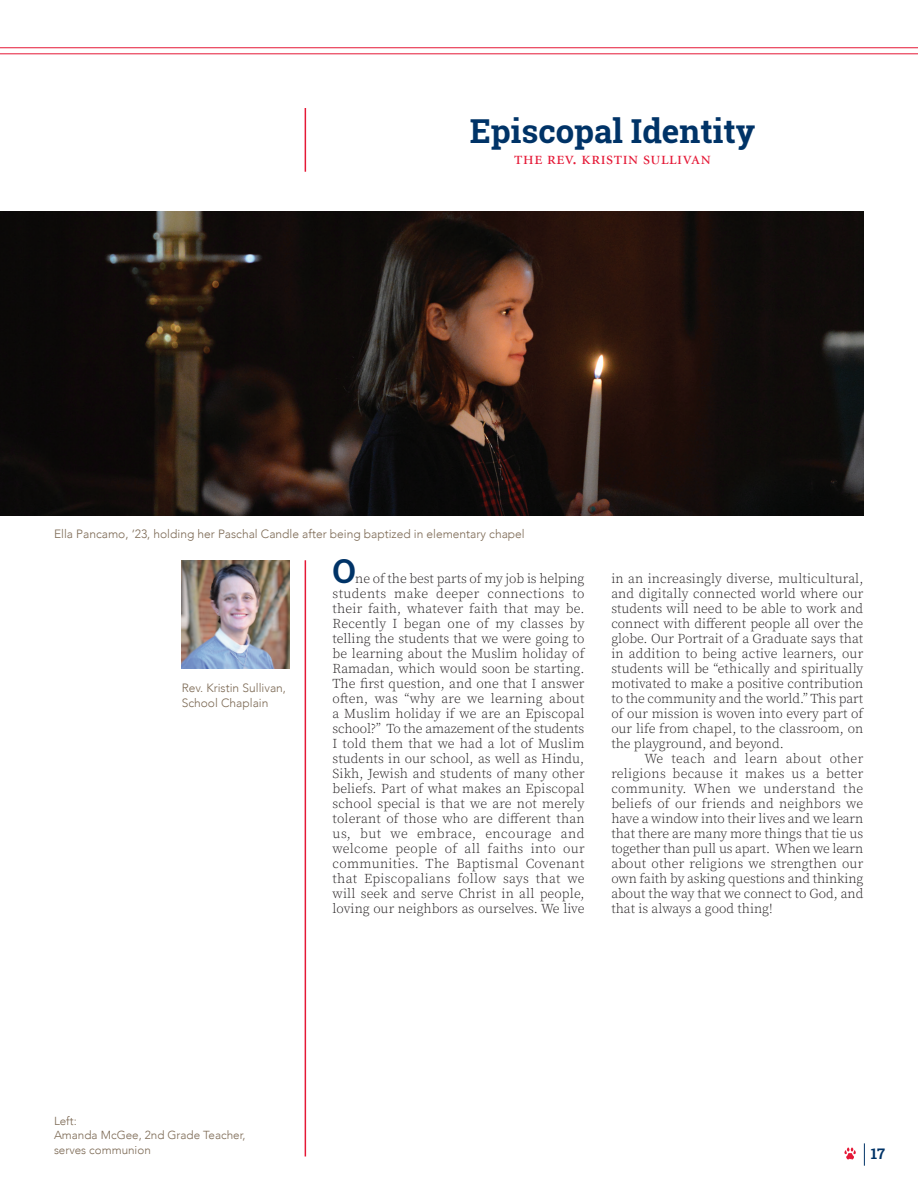
<style>
.page{position:relative;width:918px;height:1188px;background:#fff}
.page>*{position:absolute;margin:0;border:0;box-sizing:border-box;transform-origin:0 0}
.t1{font:700 33px "Roboto Slab";color:#003367}
.t2{font:18px "Minion Exp";color:#e51836}
.t3{font:700 14.55px "Roboto Slab";color:#003367}
.t4{font:300 13.5px/15px "Source Serif Pro";color:#231f20;text-align:justify}
.t5{font:300 12px/15px "Avenir";color:#7c6954}
.t6{font:300 11.7px/14.5px "Avenir";color:#7c6954}
</style>
<div class="page">
<img style="left:0;top:212px;width:863px;height:303px">
<hr style="left:305px;top:560px;width:1px;height:597px;background:#e51836">
<hr style="left:305px;top:108px;width:1px;height:64px;background:#e51836">
<hr style="left:0;top:54px;width:918px;height:1px;background:#e51836">
<hr style="left:0;top:48px;width:918px;height:1px;background:#e51836">
<img style="left:182px;top:560px;width:108px;height:108px">
<svg style="left:864px;top:1143px;width:1px;height:23px"></svg>
<svg style="left:844px;top:1148px;width:12px;height:12px"></svg>
<h1 class="t1" style="left:470px;top:108px;width:287px">Episcopal Identity</h1>
<h2 class="t2" style="left:514px;top:150px;width:199px">the rev. kristin sullivan</h2>
<p class="t5" style="left:54px;top:527px;width:472px">Ella Pancamo, ‘23, holding her Paschal Candle after being baptized in elementary chapel</p>
<p class="t5" style="left:182px;top:681px;width:106px">Rev. Kristin Sullivan,<br>School Chaplain</p>
<h1 class="t1" style="left:333px;top:549px;width:25px">O</h1>
<p class="t4" style="left:333px;top:571px;width:254px;text-indent:23px">ne of the best parts of my job is helping students make deeper connections to their faith, whatever faith that may be.<br>Recently I began one of my classes by telling the students that we were going to be learning about the Muslim holiday of Ramadan, which would soon be starting.<br>The first question, and one that I answer often, was “why are we learning about a Muslim holiday if we are an Episcopal school?” To the amazement of the students I told them that we had a lot of Muslim students in our school, as well as Hindu, Sikh, Jewish and students of many other beliefs. Part of what makes an Episcopal school special is that we are not merely tolerant of those who are different than us, but we embrace, encourage and welcome people of all faiths into our communities. The Baptismal Covenant that Episcopalians follow says that we will seek and serve Christ in all people, loving our neighbors as ourselves. We live</p>
<p class="t4" style="left:611px;top:571px;width:254px">in an increasingly diverse, multicultural, and digitally connected world where our students will need to be able to work and connect with different people all over the globe. Our Portrait of a Graduate says that in addition to being active learners, our students will be “ethically and spiritually motivated to make a positive contribution to the community and the world.” This part of our mission is woven into every part of our life from chapel, to the classroom, on the playground, and beyond.</p>
<p class="t4" style="left:611px;top:751px;width:254px;text-indent:33px">We teach and learn about other religions because it makes us a better community. When we understand the beliefs of our friends and neighbors we have a window into their lives and we learn that there are many more things that tie us together than pull us apart. When we learn about other religions we strengthen our own faith by asking questions and thinking about the way that we connect to God, and that is always a good thing!</p>
<p class="t6" style="left:54px;top:1114px;width:193px">Left:<br>Amanda McGee, 2nd Grade Teacher, serves communion</p>
<p class="t3" style="left:871px;top:1143px;width:16px">17</p>
</div>
